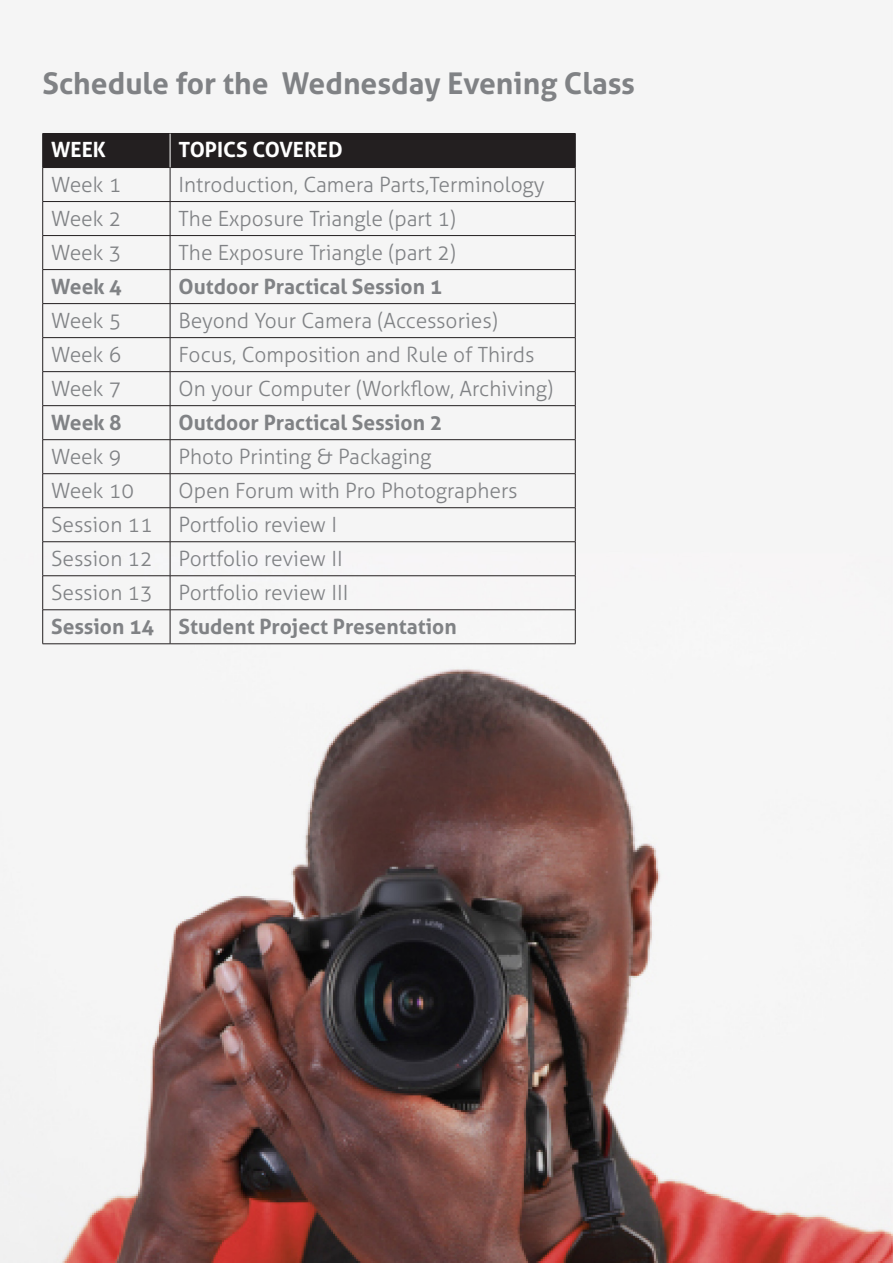
<style>
.page{position:relative;width:893px;height:1263px;background:#fff}
.page>*{position:absolute;margin:0;border:0;box-sizing:border-box;transform-origin:0 0}
.t1{font:700 30px "Aller";color:#808285}
.t2{font:300 21px "Aller";color:#808285}
.t3{font:700 21px "Aller";color:#808285}
.t4{font:700 21px "Aller";color:#fff}
</style>
<div class="page">
<img style="left:0;top:0;width:893px;height:1263px">
<div style="left:43px;top:134px;width:532px;height:33px;background:#231f20"></div>
<hr style="left:43px;top:133px;width:127px;height:1px;background:#231f20">
<hr style="left:42px;top:134px;width:1px;height:33px;background:#231f20">
<hr style="left:170px;top:133px;width:405px;height:1px;background:#231f20">
<hr style="left:575px;top:134px;width:1px;height:33px;background:#231f20">
<hr style="left:43px;top:167px;width:127px;height:1px;background:#231f20">
<hr style="left:42px;top:168px;width:1px;height:33px;background:#231f20">
<hr style="left:170px;top:167px;width:405px;height:1px;background:#231f20">
<hr style="left:170px;top:168px;width:1px;height:33px;background:#231f20">
<hr style="left:575px;top:168px;width:1px;height:33px;background:#231f20">
<hr style="left:43px;top:201px;width:127px;height:1px;background:#231f20">
<hr style="left:42px;top:202px;width:1px;height:33px;background:#231f20">
<hr style="left:170px;top:201px;width:405px;height:1px;background:#231f20">
<hr style="left:170px;top:202px;width:1px;height:33px;background:#231f20">
<hr style="left:575px;top:202px;width:1px;height:33px;background:#231f20">
<hr style="left:43px;top:235px;width:127px;height:1px;background:#231f20">
<hr style="left:42px;top:236px;width:1px;height:33px;background:#231f20">
<hr style="left:170px;top:235px;width:405px;height:1px;background:#231f20">
<hr style="left:170px;top:236px;width:1px;height:33px;background:#231f20">
<hr style="left:575px;top:236px;width:1px;height:33px;background:#231f20">
<hr style="left:43px;top:269px;width:127px;height:1px;background:#231f20">
<hr style="left:42px;top:270px;width:1px;height:33px;background:#231f20">
<hr style="left:170px;top:269px;width:405px;height:1px;background:#231f20">
<hr style="left:170px;top:270px;width:1px;height:33px;background:#231f20">
<hr style="left:575px;top:270px;width:1px;height:33px;background:#231f20">
<hr style="left:43px;top:303px;width:127px;height:1px;background:#231f20">
<hr style="left:42px;top:304px;width:1px;height:33px;background:#231f20">
<hr style="left:170px;top:303px;width:405px;height:1px;background:#231f20">
<hr style="left:170px;top:304px;width:1px;height:33px;background:#231f20">
<hr style="left:575px;top:304px;width:1px;height:33px;background:#231f20">
<hr style="left:43px;top:337px;width:127px;height:1px;background:#231f20">
<hr style="left:42px;top:338px;width:1px;height:33px;background:#231f20">
<hr style="left:170px;top:337px;width:405px;height:1px;background:#231f20">
<hr style="left:170px;top:338px;width:1px;height:33px;background:#231f20">
<hr style="left:575px;top:338px;width:1px;height:33px;background:#231f20">
<hr style="left:43px;top:371px;width:127px;height:1px;background:#231f20">
<hr style="left:42px;top:372px;width:1px;height:33px;background:#231f20">
<hr style="left:170px;top:371px;width:405px;height:1px;background:#231f20">
<hr style="left:170px;top:372px;width:1px;height:33px;background:#231f20">
<hr style="left:575px;top:372px;width:1px;height:33px;background:#231f20">
<hr style="left:43px;top:405px;width:127px;height:1px;background:#231f20">
<hr style="left:42px;top:406px;width:1px;height:33px;background:#231f20">
<hr style="left:170px;top:405px;width:405px;height:1px;background:#231f20">
<hr style="left:170px;top:406px;width:1px;height:33px;background:#231f20">
<hr style="left:575px;top:406px;width:1px;height:33px;background:#231f20">
<hr style="left:43px;top:439px;width:127px;height:1px;background:#231f20">
<hr style="left:42px;top:440px;width:1px;height:33px;background:#231f20">
<hr style="left:170px;top:439px;width:405px;height:1px;background:#231f20">
<hr style="left:170px;top:440px;width:1px;height:33px;background:#231f20">
<hr style="left:575px;top:440px;width:1px;height:33px;background:#231f20">
<hr style="left:42px;top:508px;width:1px;height:33px;background:#231f20">
<hr style="left:170px;top:508px;width:1px;height:33px;background:#231f20">
<hr style="left:575px;top:508px;width:1px;height:33px;background:#231f20">
<hr style="left:43px;top:541px;width:127px;height:1px;background:#231f20">
<hr style="left:42px;top:542px;width:1px;height:34px;background:#231f20">
<hr style="left:170px;top:541px;width:405px;height:1px;background:#231f20">
<hr style="left:170px;top:542px;width:1px;height:34px;background:#231f20">
<hr style="left:575px;top:542px;width:1px;height:34px;background:#231f20">
<hr style="left:43px;top:575px;width:127px;height:1px;background:#231f20">
<hr style="left:42px;top:576px;width:1px;height:34px;background:#231f20">
<hr style="left:170px;top:575px;width:405px;height:1px;background:#231f20">
<hr style="left:170px;top:576px;width:1px;height:34px;background:#231f20">
<hr style="left:575px;top:576px;width:1px;height:34px;background:#231f20">
<hr style="left:43px;top:609px;width:127px;height:1px;background:#231f20">
<hr style="left:42px;top:610px;width:1px;height:34px;background:#231f20">
<hr style="left:170px;top:609px;width:405px;height:1px;background:#231f20">
<hr style="left:170px;top:610px;width:1px;height:34px;background:#231f20">
<hr style="left:575px;top:610px;width:1px;height:34px;background:#231f20">
<hr style="left:170px;top:134px;width:1px;height:33px;background:#fff">
<hr style="left:42px;top:474px;width:1px;height:33px;background:#231f20">
<hr style="left:43px;top:473px;width:127px;height:1px;background:#231f20">
<hr style="left:170px;top:473px;width:405px;height:1px;background:#231f20">
<hr style="left:170px;top:474px;width:1px;height:33px;background:#231f20">
<hr style="left:575px;top:474px;width:1px;height:33px;background:#231f20">
<hr style="left:43px;top:507px;width:127px;height:1px;background:#231f20">
<hr style="left:170px;top:507px;width:405px;height:1px;background:#231f20">
<hr style="left:43px;top:643px;width:127px;height:1px;background:#231f20">
<hr style="left:170px;top:643px;width:405px;height:1px;background:#231f20">
<p class="t1" style="left:43px;top:65px;width:594px">Schedule for the Wednesday Evening Class</p>
<p class="t4" style="left:51px;top:137px;width:56px">WEEK</p>
<p class="t4" style="left:179px;top:137px;width:166px">TOPICS COVERED</p>
<p class="t2" style="left:51px;top:171px;width:72px">Week 1</p>
<p class="t2" style="left:179px;top:171px;width:367px">Introduction, Camera Parts,Terminology</p>
<p class="t2" style="left:51px;top:205px;width:72px">Week 2</p>
<p class="t2" style="left:179px;top:205px;width:279px">The Exposure Triangle (part 1)</p>
<p class="t2" style="left:51px;top:239px;width:72px">Week 3</p>
<p class="t2" style="left:179px;top:239px;width:279px">The Exposure Triangle (part 2)</p>
<p class="t3" style="left:51px;top:273px;width:72px">Week 4</p>
<p class="t3" style="left:179px;top:273px;width:265px">Outdoor Practical Session 1</p>
<p class="t2" style="left:51px;top:307px;width:72px">Week 5</p>
<p class="t2" style="left:179px;top:307px;width:321px">Beyond Your Camera (Accessories)</p>
<p class="t2" style="left:51px;top:341px;width:72px">Week 6</p>
<p class="t2" style="left:179px;top:341px;width:358px">Focus, Composition and Rule of Thirds</p>
<p class="t2" style="left:51px;top:376px;width:72px">Week 7</p>
<p class="t2" style="left:179px;top:376px;width:376px">On your Computer (Workflow, Archiving)</p>
<p class="t3" style="left:51px;top:409px;width:72px">Week 8</p>
<p class="t3" style="left:179px;top:409px;width:265px">Outdoor Practical Session 2</p>
<p class="t2" style="left:51px;top:444px;width:72px">Week 9</p>
<p class="t2" style="left:179px;top:444px;width:254px">Photo Printing &amp; Packaging</p>
<p class="t2" style="left:51px;top:478px;width:84px">Week 10</p>
<p class="t2" style="left:179px;top:478px;width:341px">Open Forum with Pro Photographers</p>
<p class="t2" style="left:51px;top:512px;width:103px">Session 11</p>
<p class="t2" style="left:179px;top:512px;width:160px">Portfolio review I</p>
<p class="t2" style="left:51px;top:546px;width:103px">Session 12</p>
<p class="t2" style="left:179px;top:546px;width:166px">Portfolio review II</p>
<p class="t2" style="left:51px;top:580px;width:103px">Session 13</p>
<p class="t2" style="left:179px;top:580px;width:171px">Portfolio review III</p>
<p class="t3" style="left:51px;top:613px;width:104px">Session 14</p>
<p class="t3" style="left:179px;top:613px;width:280px">Student Project Presentation</p>
</div>
